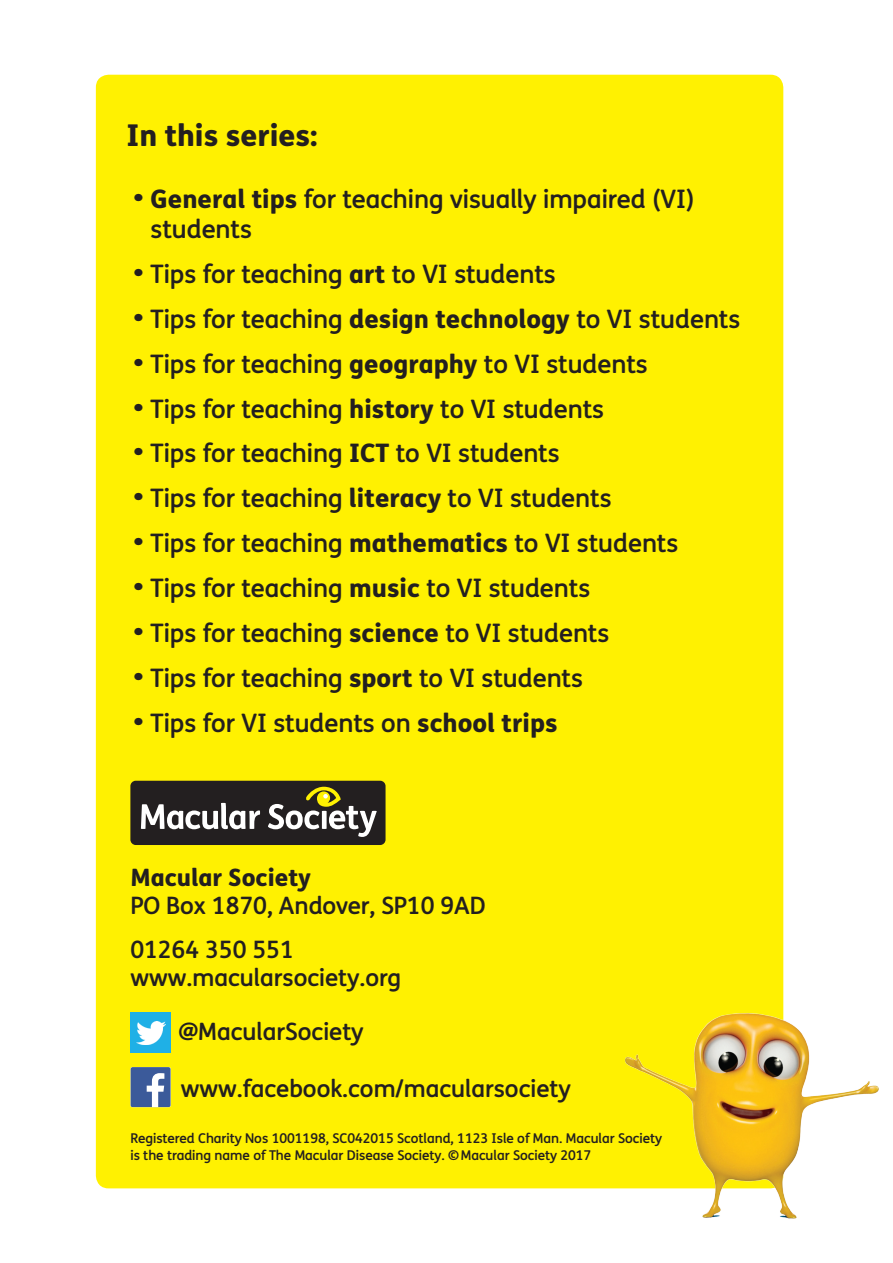
<style>
.page{position:relative;width:893px;height:1263px;background:#fff}
.page>*{position:absolute;margin:0;border:0;box-sizing:border-box;transform-origin:0 0}
.t1{font:800 30px "FS Me";color:#231f20}
.AR_bullets{font:500 25.5px/30px "FS Me";color:#231f20}
.Body_copy{font:500 24px/28.5px "FS Me";color:#231f20}
.Body_copy-2{font:800 24px "FS Me";color:#231f20}
.Body_copy-3{font:500 13.5px "FS Me";color:#231f20}
.s1{font-size:30px}
.s2{font-weight:800}
</style>
<div class="page">
<div style="left:96px;top:75px;width:687px;height:1113px;background:#fff101;border-radius:13px"></div>
<img style="left:622px;top:1000px;width:257px;height:218px">
<div style="left:130px;top:781px;width:256px;height:64px;background:#231f20;border-radius:5px"></div>
<svg style="left:141px;top:803px;width:119px;height:26px"></svg>
<svg style="left:268px;top:787px;width:109px;height:50px"></svg>
<div style="left:130px;top:1012px;width:41px;height:41px;background:#1fb0e6"></div>
<img style="left:137px;top:1021px;width:28px;height:23px">
<svg style="left:130px;top:1067px;width:41px;height:40px"></svg>
<p class="t1" style="left:126px;top:111px;width:193px">In this series:</p>
<p class="AR_bullets" style="left:151px;top:184px;width:546px;text-indent:-17px"><span class="s1">•</span> <span class="s2">General tips</span> for teaching visually impaired (VI) students</p>
<p class="AR_bullets" style="left:134px;top:258px;width:423px"><span class="s1">•</span> Tips for teaching <span class="s2">art</span> to VI students</p>
<p class="AR_bullets" style="left:134px;top:303px;width:608px"><span class="s1">•</span> Tips for teaching <span class="s2">design technology</span> to VI students</p>
<p class="AR_bullets" style="left:134px;top:348px;width:516px"><span class="s1">•</span> Tips for teaching <span class="s2">geography</span> to VI students</p>
<p class="AR_bullets" style="left:134px;top:393px;width:472px"><span class="s1">•</span> Tips for teaching <span class="s2">history</span> to VI students</p>
<p class="AR_bullets" style="left:134px;top:438px;width:427px"><span class="s1">•</span> Tips for teaching <span class="s2">ICT</span> to VI students</p>
<p class="AR_bullets" style="left:134px;top:483px;width:479px"><span class="s1">•</span> Tips for teaching <span class="s2">literacy</span> to VI students</p>
<p class="AR_bullets" style="left:134px;top:528px;width:546px"><span class="s1">•</span> Tips for teaching <span class="s2">mathematics</span> to VI students</p>
<p class="AR_bullets" style="left:134px;top:573px;width:458px"><span class="s1">•</span> Tips for teaching <span class="s2">music</span> to VI students</p>
<p class="AR_bullets" style="left:134px;top:617px;width:477px"><span class="s1">•</span> Tips for teaching <span class="s2">science</span> to VI students</p>
<p class="AR_bullets" style="left:134px;top:662px;width:451px"><span class="s1">•</span> Tips for teaching <span class="s2">sport</span> to VI students</p>
<p class="AR_bullets" style="left:134px;top:707px;width:425px"><span class="s1">•</span> Tips for VI students on <span class="s2">school trips</span></p>
<p class="Body_copy-2" style="left:130px;top:858px;width:182px">Macular Society</p>
<p class="Body_copy" style="left:130px;top:891px;width:357px">PO Box 1870, Andover, SP10 9AD</p>
<p class="Body_copy" style="left:130px;top:935px;width:272px">01264 350 551 www.macularsociety.org</p>
<p class="Body_copy" style="left:179px;top:1017px;width:186px">@MacularSociety</p>
<p class="Body_copy" style="left:181px;top:1074px;width:391px">www.facebook.com/macularsociety</p>
<p class="Body_copy-3" style="left:130px;top:1129px;width:533px">Registered Charity Nos 1001198, SC042015 Scotland, 1123 Isle of Man. Macular Society</p>
<p class="Body_copy-3" style="left:130px;top:1146px;width:462px">is the trading name of The Macular Disease Society. © Macular Society 2017</p>
</div>
